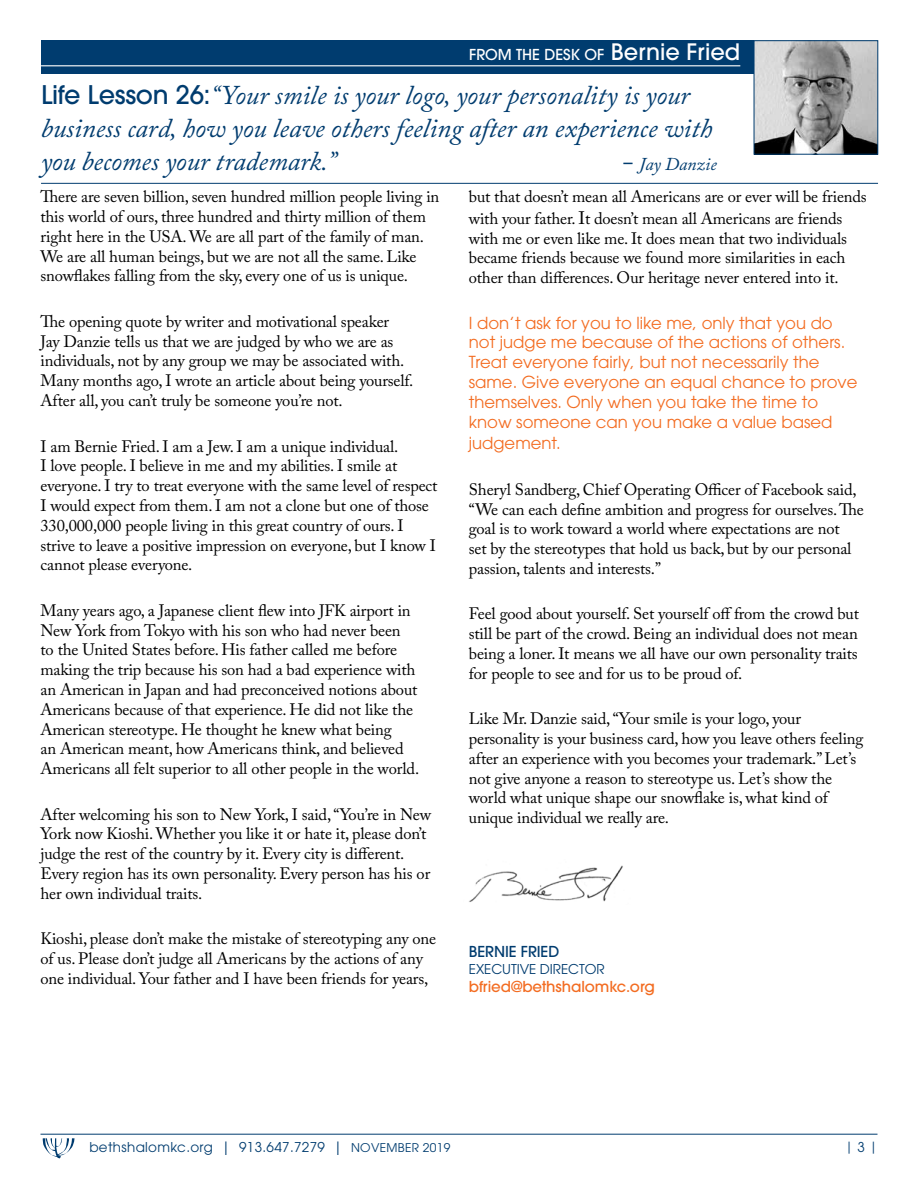
<style>
.page{position:relative;width:918px;height:1188px;background:#fff}
.page>*{position:absolute;margin:0;border:0;box-sizing:border-box;transform-origin:0 0}
.t1{font:italic 27px/33px "Adobe Caslon Pro";color:#003c6f}
.t2{font:italic 18px "Adobe Caslon Pro";color:#003c6f}
.t3{font:16.5px/19.8px "Adobe Caslon Pro";letter-spacing:-.01em;color:#000}
.t4{font:16.5px/19.8px "ITC Avant Garde Pro";color:#f36c21}
.t5{font:500 15px "ITC Avant Garde Pro";color:#fff}
.t6{font:500 15px "ITC Avant Garde Pro";letter-spacing:-.005em;color:#f36c21}
.t7{font:500 15px "ITC Avant Garde Pro";letter-spacing:-.005em;color:#003c6f}
.t8{font:13.5px "ITC Avant Garde Pro";letter-spacing:.025em;color:#003c6f}
.t9{font:13.5px "ITC Avant Garde Pro";letter-spacing:-.005em;color:#003c6f}
.t10{font:12px "ITC Avant Garde Pro";color:#003c6f}
.s1{font-size:22.5px}
.s2{font-family:"ITC Avant Garde Pro";font-weight:500;font-style:normal;font-size:25.5px}
.s3{font-size:27px}
.s4{font-size:18px}
.s5{font-size:12px}
.s6{font-size:13.5px}
</style>
<div class="page">
<hr style="left:40px;top:1134px;width:838px;height:1px;background:#003c6f">
<svg style="left:43px;top:1138px;width:32px;height:21px"></svg>
<div style="left:41px;top:40px;width:837px;height:34px;background:#003c6f"></div>
<hr style="left:41px;top:65px;width:699px;height:1px;background:#fff">
<hr style="left:41px;top:183px;width:837px;height:1px;background:#003c6f">
<img style="left:756px;top:42px;width:120px;height:110px">
<div style="left:754px;top:40px;width:124px;height:114px;border:1px solid #003c6f"></div>
<img style="left:469px;top:865px;width:154px;height:37px">
<p class="t5" style="left:469px;top:45px;width:273px">FROM THE DESK OF <span class="s1">Bernie Fried</span></p>
<h1 class="t1" style="left:41px;top:78px;width:673px"><span class="s2">Life Lesson 26:</span>“Your smile is your logo, your personality is your business card, how you leave others feeling after an experience with you becomes your trademark.”</h1>
<p class="t2" style="left:622px;top:153px;width:96px"><span class="s3">-</span> Jay Danzie</p>
<p class="t3" style="left:40px;top:187px;width:400px">There are seven billion, seven hundred million people living in this world of ours, three hundred and thirty million of them right here in the USA. We are all part of the family of man.<br>We are all human beings, but we are not all the same. Like snowflakes falling from the sky, every one of us is unique.</p>
<p class="t3" style="left:40px;top:311px;width:374px">The opening quote by writer and motivational speaker<br>Jay Danzie tells us that we are judged by who we are as individuals, not by any group we may be associated with.<br>Many months ago, I wrote an article about being yourself.<br>After all, you can’t truly be someone you’re not.</p>
<p class="t3" style="left:40px;top:436px;width:399px">I am Bernie Fried. I am a Jew. I am a unique individual.<br>I love people. I believe in me and my abilities. I smile at everyone. I try to treat everyone with the same level of respect I would expect from them. I am not a clone but one of those 330,000,000 people living in this great country of ours. I strive to leave a positive impression on everyone, but I know I cannot please everyone.</p>
<p class="t3" style="left:40px;top:600px;width:380px">Many years ago, a Japanese client flew into JFK airport in New York from Tokyo with his son who had never been<br>to the United States before. His father called me before making the trip because his son had a bad experience with an American in Japan and had preconceived notions about Americans because of that experience. He did not like the American stereotype. He thought he knew what being<br>an American meant, how Americans think, and believed Americans all felt superior to all other people in the world.</p>
<p class="t3" style="left:40px;top:804px;width:392px">After welcoming his son to New York, I said, “You’re in New York now Kioshi. Whether you like it or hate it, please don’t judge the rest of the country by it. Every city is different.<br>Every region has its own personality. Every person has his or her own individual traits.</p>
<p class="t3" style="left:40px;top:929px;width:397px">Kioshi, please don’t make the mistake of stereotyping any one of us. Please don’t judge all Americans by the actions of any one individual. Your father and I have been friends for years,</p>
<p class="t3" style="left:469px;top:186px;width:399px;line-height:21.6px">but that doesn’t mean all Americans are or ever will be friends with your father. <span class="s4">I</span>t doesn’t mean all Americans are friends</p>
<p class="t3" style="left:469px;top:228px;width:380px;text-align:justify">with me or even like me. It does mean that two individuals became friends because we found more similarities in each other than differences. Our heritage never entered into it.</p>
<p class="t4" style="left:469px;top:313px;width:390px">I don’t ask for you to like me, only that you do not judge me because of the actions of others.<br>Treat everyone fairly, but not necessarily the same. Give everyone an equal chance to prove themselves. Only when you take the time to know someone can you make a value based</p>
<p class="t4" style="left:469px;top:433px;width:93px">judgement.</p>
<p class="t3" style="left:469px;top:479px;width:397px">Sheryl Sandberg, Chief Operating Officer of Facebook said, “We can each define ambition and progress for ourselves. The goal is to work toward a world where expectations are not<br>set by the stereotypes that hold us back, but by our personal passion, talents and interests.”</p>
<p class="t3" style="left:469px;top:604px;width:392px;text-align:justify">Feel good about yourself. Set yourself off from the crowd but still be part of the crowd. Being an individual does not mean being a loner. It means we all have our own personality traits for people to see and for us to be proud of.</p>
<p class="t3" style="left:469px;top:709px;width:396px">Like Mr. Danzie said, “Your smile is your logo, your personality is your business card, how you leave others feeling after an experience with you becomes your trademark.” Let’s not give anyone a reason to stereotype us. Let’s show the world what unique shape our snowflake is, what kind of unique individual we really are.</p>
<p class="t7" style="left:469px;top:942px;width:92px">BERNIE FRIED</p>
<p class="t9" style="left:469px;top:960px;width:137px">EXECUTIVE DIRECTOR</p>
<p class="t6" style="left:469px;top:976px;width:188px">bfried@bethshalomkc.org</p>
<p class="t8" style="left:89px;top:1139px;width:363px">bethshalomkc.org | 913.647.7279 | <span class="s5">NOVEMBER 2019</span></p>
<p class="t10" style="left:845px;top:1139px;width:34px">| <span class="s6">3</span> |</p>
</div>
